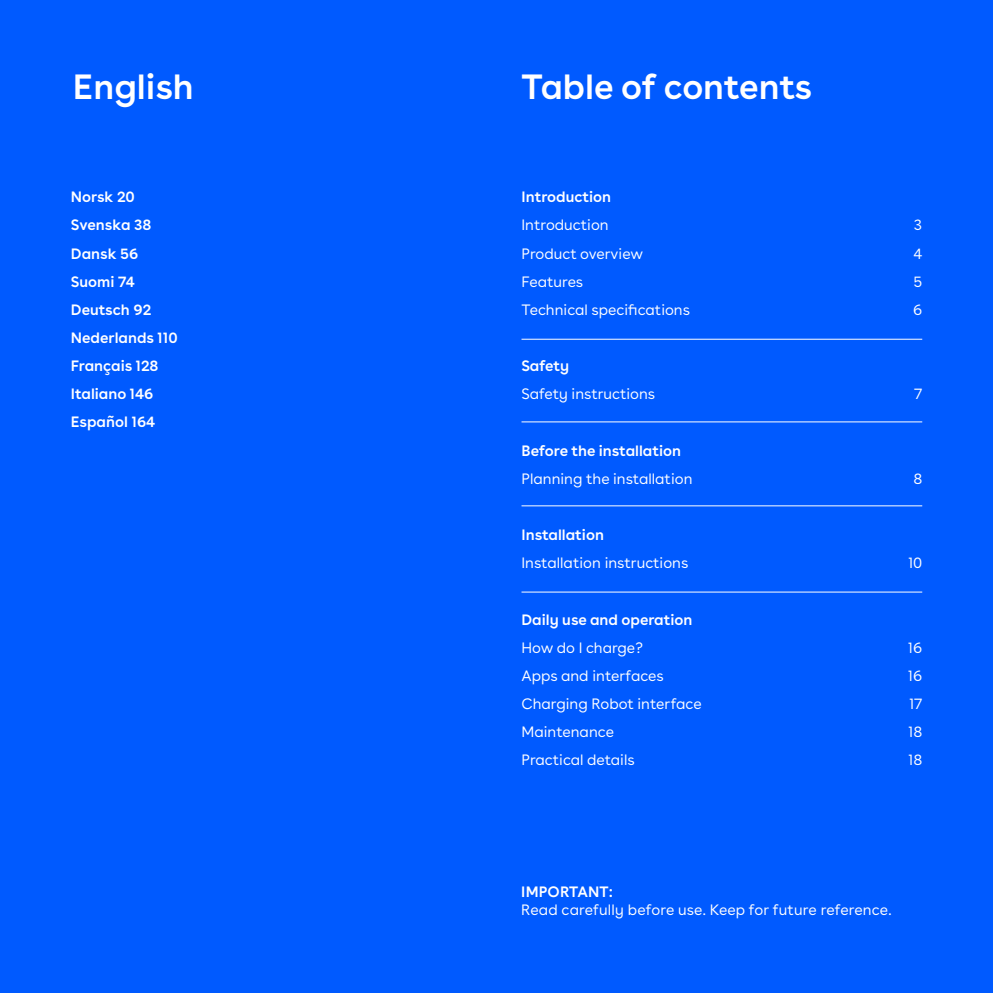
<style>
.page{position:relative;width:993px;height:993px;background:#fff}
.page>*{position:absolute;margin:0;border:0;box-sizing:border-box;transform-origin:0 0}
.t1{font:600 35px "Buenos Aires";color:#fff}
.t2{font:15px/28px "Buenos Aires";color:#fff}
.t3{font:600 15px/28px "Buenos Aires";color:#fff}
</style>
<div class="page">
<div style="left:0;top:0;width:992px;height:992px;background:#005aff"></div>
<hr style="left:521px;top:421px;width:400px;height:1px;background:#fff">
<hr style="left:521px;top:339px;width:400px;height:1px;background:#fff">
<hr style="left:521px;top:591px;width:400px;height:1px;background:#fff">
<hr style="left:521px;top:505px;width:400px;height:1px;background:#fff">
<h1 class="t1" style="left:73px;top:57px;width:122px">English</h1>
<p class="t3" style="left:71px;top:181px;width:108px">Norsk 20<br>Svenska 38<br>Dansk 56<br>Suomi 74<br>Deutsch 92<br>Nederlands 110<br>Français 128<br>Italiano 146<br>Español 164</p>
<h1 class="t1" style="left:521px;top:57px;width:292px">Table of contents</h1>
<p class="t3" style="left:521px;top:181px;width:91px">Introduction</p>
<p class="t2" style="left:521px;top:210px;width:170px">Introduction<br>Product overview<br>Features<br>Technical specifications</p>
<p class="t3" style="left:521px;top:350px;width:49px">Safety</p>
<p class="t2" style="left:521px;top:378px;width:135px">Safety instructions</p>
<p class="t3" style="left:521px;top:434px;width:161px">Before the installation</p>
<p class="t2" style="left:521px;top:463px;width:172px">Planning the installation</p>
<p class="t3" style="left:521px;top:519px;width:84px">Installation</p>
<p class="t2" style="left:521px;top:547px;width:168px">Installation instructions</p>
<p class="t3" style="left:521px;top:603px;width:172px">Daily use and operation</p>
<p class="t2" style="left:521px;top:632px;width:181px">How do I charge?<br>Apps and interfaces<br>Charging Robot interface<br>Maintenance<br>Practical details</p>
<p class="t2" style="left:912px;top:210px;width:11px;text-align:justify">3<br>4<br>5<br>6</p>
<p class="t2" style="left:913px;top:378px;width:10px">7</p>
<p class="t2" style="left:913px;top:463px;width:10px">8</p>
<p class="t2" style="left:907px;top:547px;width:16px">10</p>
<p class="t2" style="left:907px;top:632px;width:16px;text-align:justify">16<br>16<br>17<br>18<br>18</p>
<p class="t3" style="left:521px;top:875px;width:93px">IMPORTANT:</p>
<p class="t2" style="left:521px;top:894px;width:371px">Read carefully before use. Keep for future reference.</p>
</div>
